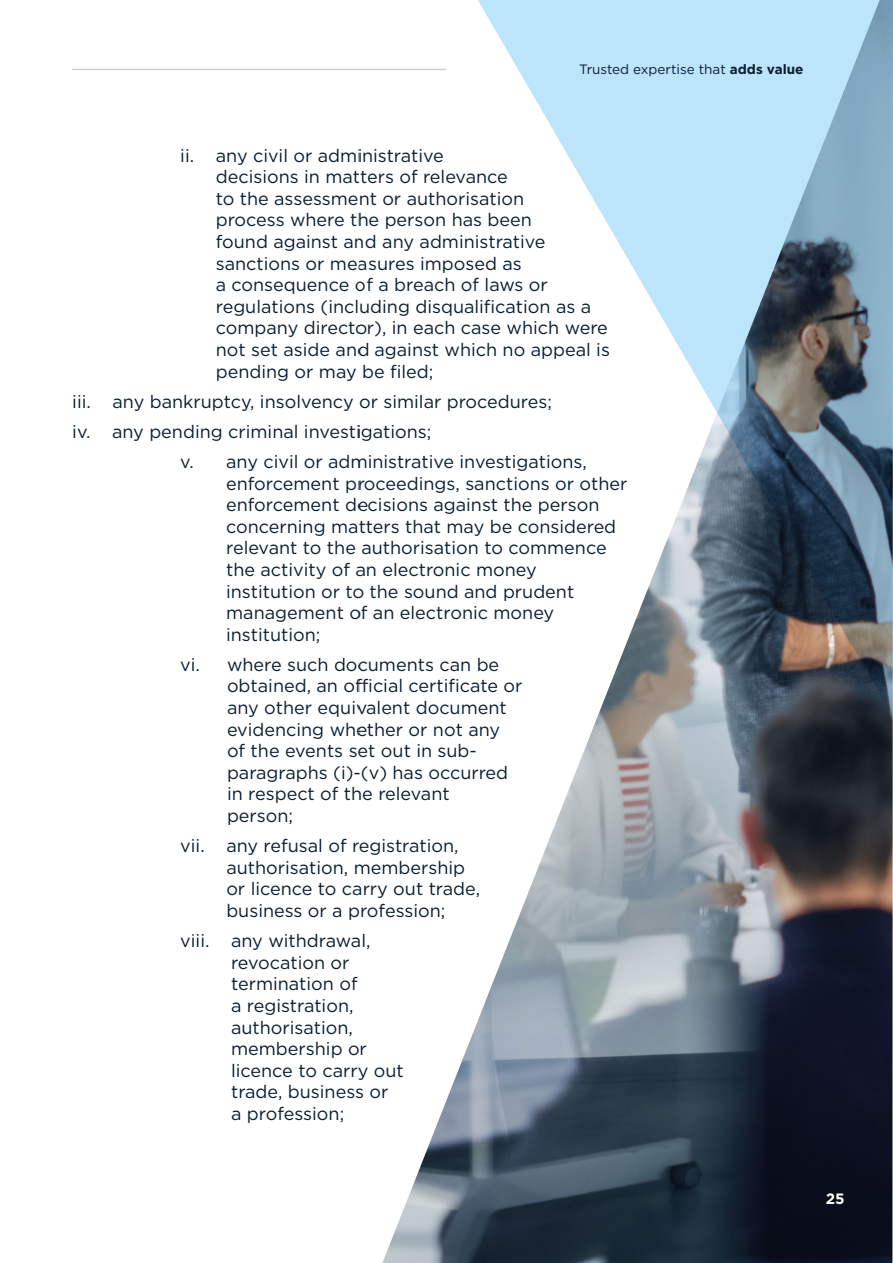
<style>
.page{position:relative;width:893px;height:1263px;background:#fff}
.page>*{position:absolute;margin:0;border:0;box-sizing:border-box;transform-origin:0 0}
.t1{font:18px/21.6px "Gotham";color:#0a1e30}
.t2{font:700 15px "Gotham";color:#fff}
.t3{font:13.5px "Gotham";color:#0a1e30}
.s1{font-weight:700}
</style>
<div class="page">
<img style="left:382px;top:741px;width:511px;height:522px">
<svg style="left:359px;top:0;width:534px;height:741px"></svg>
<hr style="left:72px;top:69px;width:374px;height:1px;background:#0a1e30">
<p class="t3" style="left:579px;top:61px;width:226px">Trusted expertise that <span class="s1">adds value</span></p>
<p class="t1" style="left:216px;top:144px;width:396px;text-indent:-35px">ii. any civil or administrative<br>decisions in matters of relevance<br>to the assessment or authorisation<br>process where the person has been<br>found against and any administrative sanctions or measures imposed as<br>a consequence of a breach of laws or regulations (including disqualification as a company director), in each case which were not set aside and against which no appeal is pending or may be filed;</p>
<p class="t1" style="left:72px;top:390px;width:481px">iii. any bankruptcy, insolvency or similar procedures;</p>
<p class="t1" style="left:72px;top:420px;width:361px">iv. any pending criminal investigations;</p>
<p class="t1" style="left:180px;top:450px;width:408px">v. any civil or administrative investigations,</p>
<p class="t1" style="left:226px;top:472px;width:403px">enforcement proceedings, sanctions or other enforcement decisions against the person concerning matters that may be considered relevant to the authorisation to commence the activity of an electronic money institution or to the sound and prudent management of an electronic money institution;</p>
<p class="t1" style="left:227px;top:653px;width:297px;text-indent:-47px">vi. where such documents can be obtained, an official certificate or any other equivalent document evidencing whether or not any of the events set out in sub&shy;paragraphs (i)-(v) has occurred in respect of the relevant<br>person;</p>
<p class="t1" style="left:226px;top:835px;width:255px;text-indent:-46px">vii. any refusal of registration, authorisation, membership or licence to carry out trade, business or a profession;</p>
<p class="t1" style="left:231px;top:929px;width:174px;text-indent:-51px">viii. any withdrawal, revocation or termination of<br>a registration, authorisation, membership or licence to carry out trade, business or<br>a profession;</p>
<p class="t2" style="left:826px;top:1190px;width:20px">25</p>
</div>
